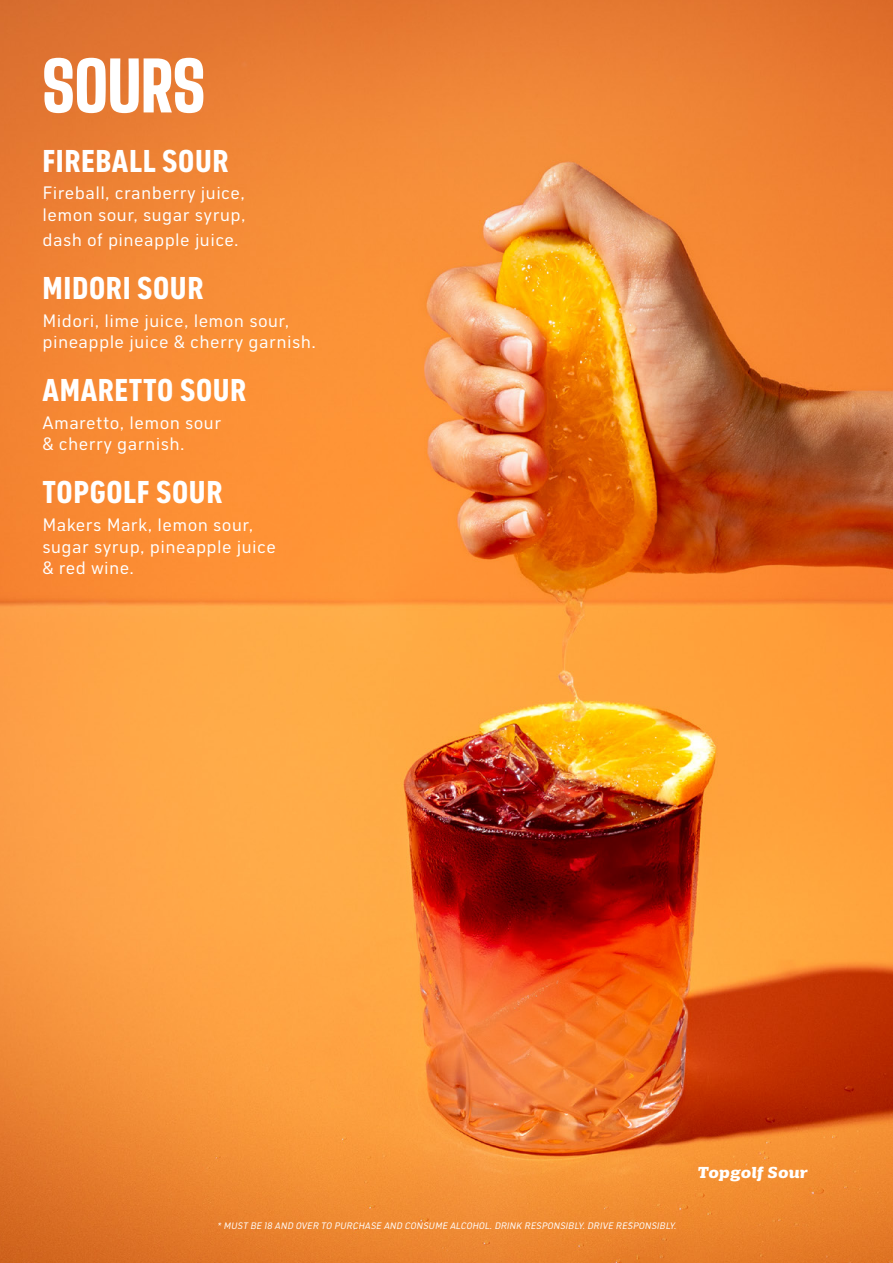
<style>
.page{position:relative;width:893px;height:1263px;background:#fff}
.page>*{position:absolute;margin:0;border:0;box-sizing:border-box;transform-origin:0 0}
.t1{font:900 67.5px "Big Shoulders Display";color:#fff}
.t2{font:700 condensed 31.5px "Shield Sans";letter-spacing:.02em;color:#fff}
.t3{font:18px/21.6px "Shield Sans";letter-spacing:.02em;color:#fff}
.t4{font:italic 700 15.75px "Tee Line";letter-spacing:.015em;color:#fff}
.t5{font:italic 9.3px "Shield Sans";color:#fff}
</style>
<div class="page">
<img style="left:0;top:0;width:893px;height:1263px">
<h1 class="t1" style="left:43px;top:41px;width:164px">SOURS</h1>
<h2 class="t2" style="left:43px;top:141px;width:188px">FIREBALL SOUR</h2>
<p class="t3" style="left:43px;top:182px;width:204px">Fireball, cranberry juice, lemon sour, sugar syrup,</p>
<p class="t3" style="left:43px;top:229px;width:198px">dash of pineapple juice.</p>
<h2 class="t2" style="left:43px;top:269px;width:162px">MIDORI SOUR</h2>
<p class="t3" style="left:43px;top:309px;width:275px">Midori, lime juice, lemon sour, pineapple juice &amp; cherry garnish.</p>
<h2 class="t2" style="left:43px;top:371px;width:205px">AMARETTO SOUR</h2>
<p class="t3" style="left:43px;top:411px;width:180px">Amaretto, lemon sour &amp; cherry garnish.</p>
<h2 class="t2" style="left:43px;top:473px;width:181px">TOPGOLF SOUR</h2>
<p class="t3" style="left:43px;top:513px;width:235px">Makers Mark, lemon sour, sugar syrup, pineapple juice &amp; red wine.</p>
<p class="t5" style="left:217px;top:1220px;width:463px">* MUST BE 18 AND OVER TO PURCHASE AND CONSUME ALCOHOL.DRINK RESPONSIBLY.DRIVE RESPONSIBLY.</p>
<p class="t4" style="left:698px;top:1163px;width:111px">Topgolf Sour</p>
</div>
